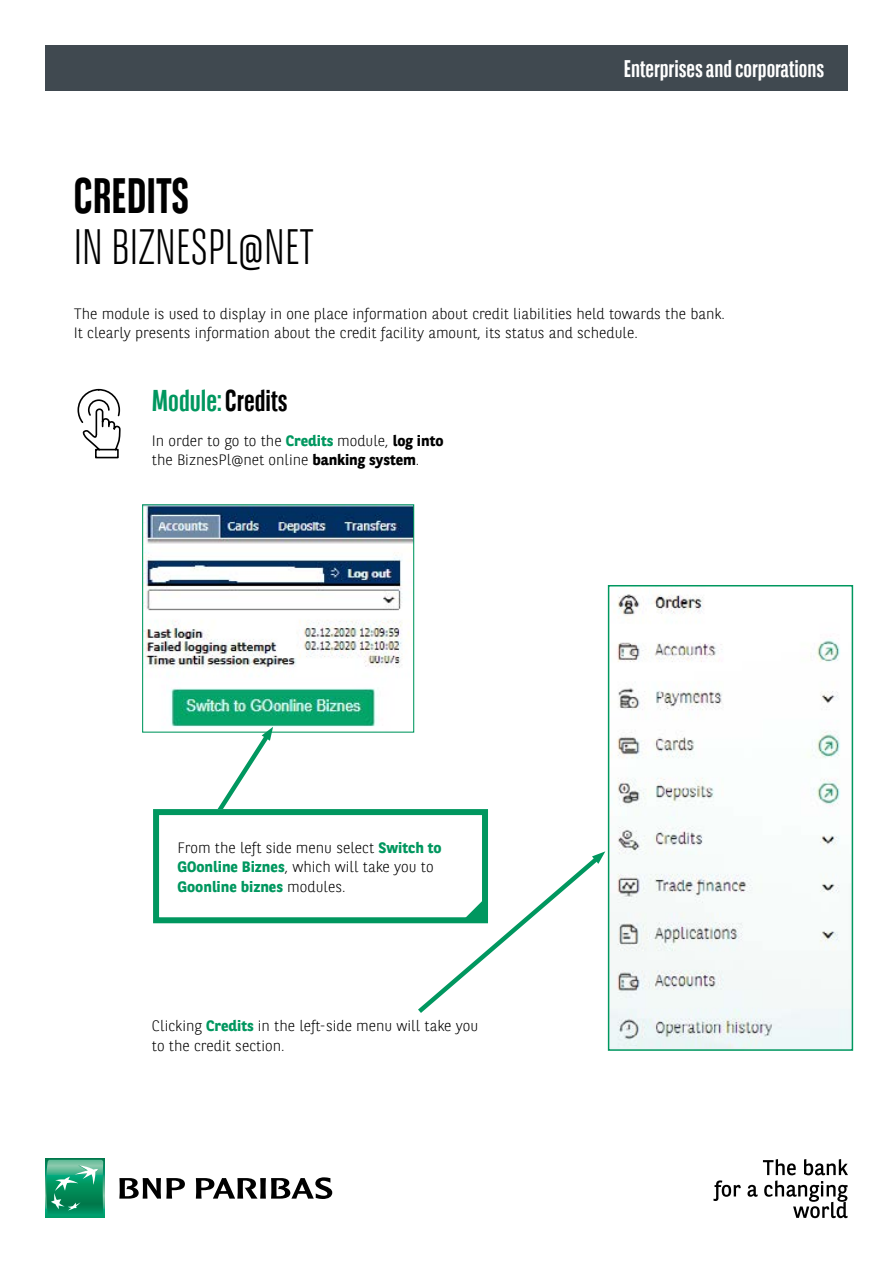
<style>
.page{position:relative;width:893px;height:1263px;background:#fff}
.page>*{position:absolute;margin:0;border:0;box-sizing:border-box;transform-origin:0 0}
.t1{font:300 49.5px "BNPP Sans Condensed";color:#000}
.t2{font:700 49.5px "BNPP Sans Condensed";color:#000}
.t3{font:700 30px "BNPP Sans Condensed";color:#00975f}
.t4{font:700 24px "BNPP Sans Condensed";color:#fff}
.t5{font:300 15px/19.5px "BNPP Sans";color:#000}
.s1{color:#000}
.s2{font-weight:700;color:#00975f}
.s3{font-weight:700}
</style>
<div class="page">
<div style="left:45px;top:45px;width:802px;height:45px;background:#404950"></div>
<svg style="left:713px;top:1180px;width:28px;height:21px"></svg>
<svg style="left:747px;top:1159px;width:101px;height:59px"></svg>
<svg style="left:119px;top:1178px;width:66px;height:20px"></svg>
<svg style="left:196px;top:1177px;width:136px;height:22px"></svg>
<svg style="left:45px;top:1159px;width:60px;height:59px"></svg>
<svg style="left:46px;top:1160px;width:57px;height:56px;background:#2fa379"></svg>
<img style="left:144px;top:506px;width:268px;height:222px">
<div style="left:142px;top:504px;width:272px;height:229px;border:1px solid #00975f"></div>
<img style="left:611px;top:594px;width:239px;height:454px">
<div style="left:608px;top:585px;width:245px;height:466px;border:2px solid #00975f"></div>
<svg style="left:77px;top:388px;width:44px;height:71px"></svg>
<svg style="left:192px;top:727px;width:82px;height:82px"></svg>
<div style="left:153px;top:809px;width:335px;height:114px;border:6px solid #00975f"></div>
<svg style="left:413px;top:851px;width:192px;height:162px"></svg>
<h1 class="t2" style="left:74px;top:167px;width:117px">CREDITS</h1>
<h1 class="t1" style="left:74px;top:216px;width:241px">IN BIZNESPL@NET</h1>
<h3 class="t4" style="left:624px;top:54px;width:202px">Enterprises and corporations</h3>
<p class="t5" style="left:74px;top:303px;width:653px">The module is used to display in one place information about credit liabilities held towards the bank.<br>It clearly presents information about the credit facility amount, its status and schedule.</p>
<h2 class="t3" style="left:152px;top:383px;width:137px">Module: <span class="s1">Credits</span></h2>
<p class="t5" style="left:152px;top:430px;width:293px">In order to go to the <span class="s2">Credits</span> module, <span class="s3">log into </span>the BiznesPl@net online <span class="s3">banking system</span>.</p>
<p class="t5" style="left:177px;top:837px;width:266px">From the left side menu select <span class="s2">Switch to<br>GOonline Biznes</span>, which will take you to<br><span class="s2">Goonline biznes</span> modules.</p>
<p class="t5" style="left:152px;top:1016px;width:328px">Clicking <span class="s2">Credits</span> in the left-side menu will take you to the credit section.</p>
</div>
